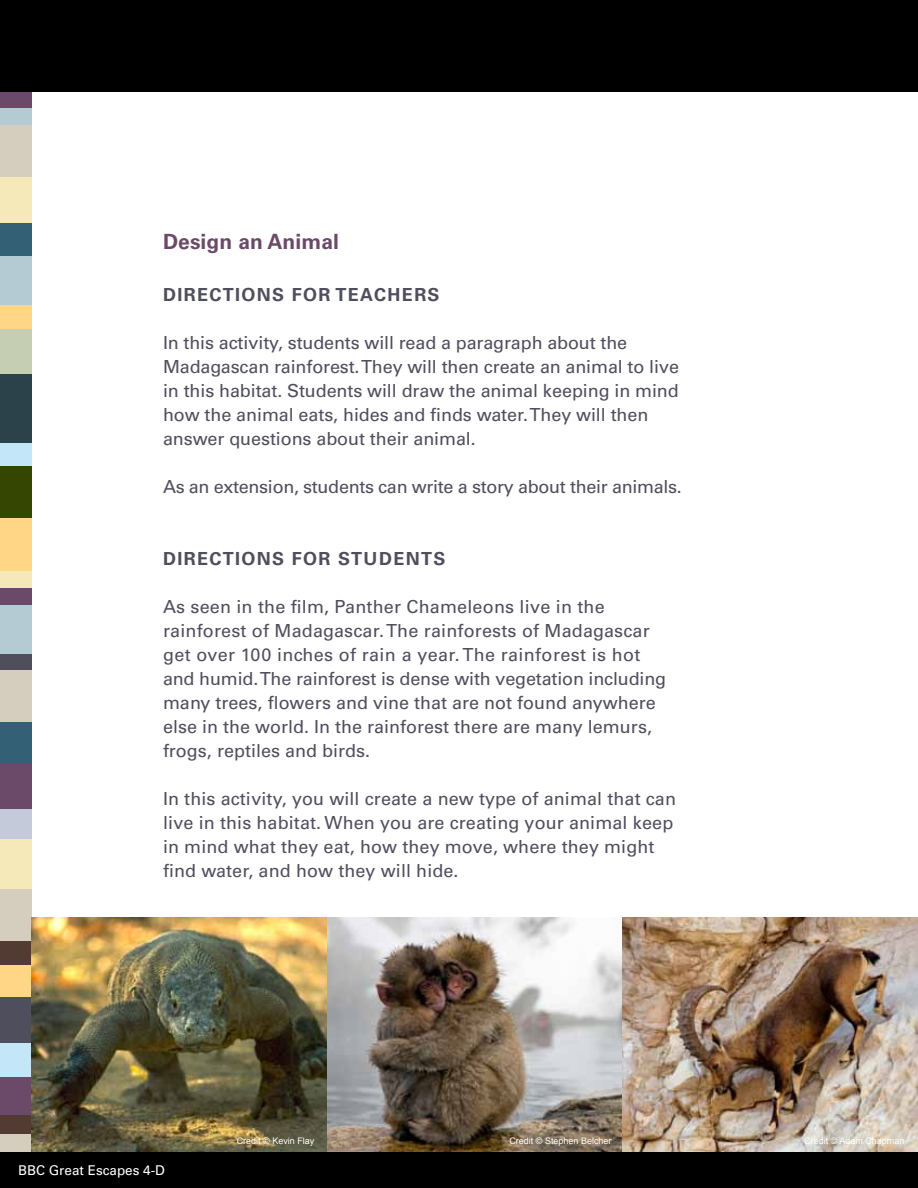
<style>
.page{position:relative;width:918px;height:1188px;background:#fff}
.page>*{position:absolute;margin:0;border:0;box-sizing:border-box;transform-origin:0 0}
.t1{font:700 21px "Univers LT Std";letter-spacing:.005em;color:#6a4a68}
.t2{font:18px/24px "Univers LT Std";color:#4f4e5d}
.t3{font:18px "Univers LT Std";letter-spacing:-.02em;color:#4f4e5d}
.t4{font:700 18px "Univers LT Std";letter-spacing:.075em;color:#4f4e5d}
.t5{font:13.5px "Univers LT Std";color:#fff}
.t6{font:9px "Arial";color:#fff}
</style>
<div class="page">
<div style="left:0;top:1152px;width:918px;height:36px;background:#000"></div>
<div style="left:0;top:90px;width:32px;height:18px;background:#6a4a68"></div>
<div style="left:0;top:108px;width:32px;height:17px;background:#b5cbd4"></div>
<div style="left:0;top:125px;width:32px;height:53px;background:#d5cdbd"></div>
<div style="left:0;top:178px;width:32px;height:49px;background:#f5e9ba"></div>
<div style="left:0;top:223px;width:32px;height:34px;background:#336074"></div>
<div style="left:0;top:256px;width:32px;height:50px;background:#b5cbd4"></div>
<div style="left:0;top:306px;width:32px;height:23px;background:#ffd686"></div>
<div style="left:0;top:443px;width:32px;height:23px;background:#c4e6f9"></div>
<div style="left:0;top:329px;width:32px;height:45px;background:#c5ceb2"></div>
<div style="left:0;top:374px;width:32px;height:69px;background:#2c424b"></div>
<div style="left:0;top:466px;width:32px;height:52px;background:#354502"></div>
<div style="left:0;top:518px;width:32px;height:53px;background:#ffd686"></div>
<div style="left:0;top:588px;width:32px;height:17px;background:#6a4a68"></div>
<div style="left:0;top:654px;width:32px;height:16px;background:#4f4e5d"></div>
<div style="left:0;top:605px;width:32px;height:49px;background:#b5cbd4"></div>
<div style="left:0;top:670px;width:32px;height:52px;background:#d5cdbd"></div>
<div style="left:0;top:722px;width:32px;height:42px;background:#336074"></div>
<div style="left:0;top:764px;width:32px;height:45px;background:#6a4a68"></div>
<div style="left:0;top:997px;width:32px;height:46px;background:#4f4e5d"></div>
<div style="left:0;top:965px;width:32px;height:32px;background:#ffd686"></div>
<div style="left:0;top:940px;width:32px;height:25px;background:#513b33"></div>
<div style="left:0;top:888px;width:32px;height:52px;background:#d5cdbd"></div>
<div style="left:0;top:839px;width:32px;height:49px;background:#f5e9ba"></div>
<div style="left:0;top:809px;width:32px;height:30px;background:#c5cadb"></div>
<div style="left:0;top:1043px;width:32px;height:35px;background:#c4e6f9"></div>
<div style="left:0;top:1077px;width:32px;height:39px;background:#6a4a68"></div>
<div style="left:0;top:1115px;width:32px;height:19px;background:#513b33"></div>
<div style="left:0;top:1134px;width:32px;height:18px;background:#d5cdbd"></div>
<div style="left:0;top:571px;width:32px;height:17px;background:#f5e9ba"></div>
<div style="left:0;top:0;width:918px;height:92px;background:#000"></div>
<img style="left:32px;top:917px;width:886px;height:235px">
<p class="t1" style="left:163px;top:230px;width:178px">Design an Animal</p>
<p class="t4" style="left:163px;top:284px;width:278px">DIRECTIONS FOR TEACHERS</p>
<p class="t2" style="left:163px;top:331px;width:518px">In this activity, students will read a paragraph about the Madagascan rainforest. They will then create an animal to live in this habitat. Students will draw the animal keeping in mind how the animal eats, hides and finds water. They will then answer questions about their animal.</p>
<p class="t3" style="left:163px;top:476px;width:520px">As an extension, students can write a story about their animals.</p>
<p class="t4" style="left:163px;top:548px;width:284px">DIRECTIONS FOR STUDENTS</p>
<p class="t2" style="left:163px;top:595px;width:505px">As seen in the film, Panther Chameleons live in the rainforest of Madagascar. The rainforests of Madagascar get over 100 inches of rain a year. The rainforest is hot and humid. The rainforest is dense with vegetation including many trees, flowers and vine that are not found anywhere else in the world. In the rainforest there are many lemurs, frogs, reptiles and birds.</p>
<p class="t2" style="left:163px;top:787px;width:515px">In this activity, you will create a new type of animal that can live in this habitat. When you are creating your animal keep in mind what they eat, how they move, where they might find water, and how they will hide.</p>
<p class="t5" style="left:18px;top:1163px;width:149px">BBC Great Escapes 4-D</p>
<p class="t6" style="left:237px;top:1135px;width:79px">Credit © Kevin Flay</p>
<p class="t6" style="left:509px;top:1135px;width:104px">Credit © Stephen Belcher</p>
<p class="t6" style="left:804px;top:1135px;width:102px">Credit © Adam Chapman</p>
</div>
